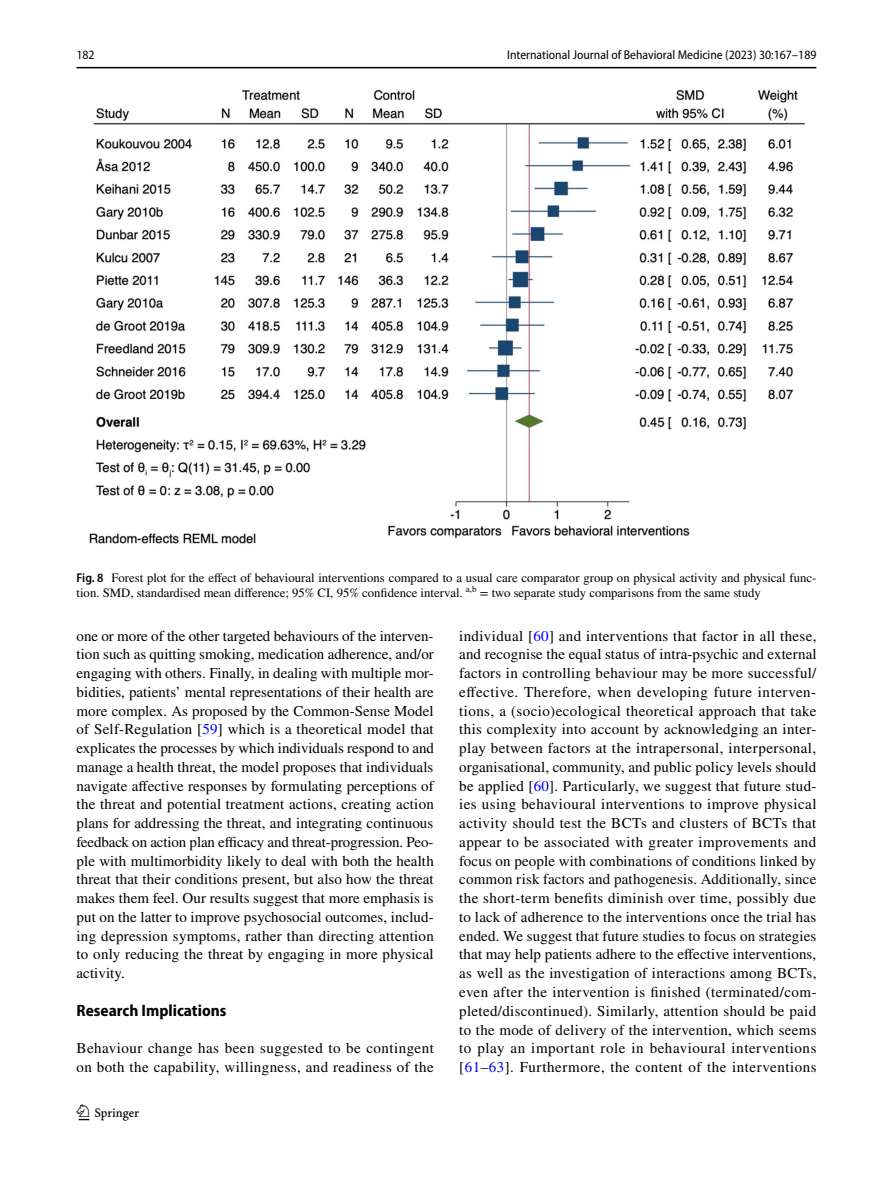
<style>
.page{position:relative;width:893px;height:1187px;background:#fff}
.page>*{position:absolute;margin:0;border:0;box-sizing:border-box;transform-origin:0 0}
.t1{font:22.5px "Springnew Regular 2";color:#000}
.t2{font:700 semi-condensed 16.5px "Myriad Pro";color:#000}
.t3{font:15px/18.8px "STIX";letter-spacing:.025em;color:#000;text-align:justify}
.t4{font:12.75px/15px "STIX";color:#000}
.t5{font:semi-condensed 12.75px "Myriad Pro";color:#000}
.s1{font-family:"Myriad Pro";font-weight:600;font-stretch:semi-condensed}
.s2{color:#00f}
</style>
<div class="page">
<hr style="left:77px;top:67px;width:739px;height:1px;background:#000">
<img style="left:89px;top:89px;width:716px;height:455px">
<p class="t5" style="left:77px;top:48px;width:20px">182</p>
<p class="t5" style="left:507px;top:48px;width:311px">International Journal of Behavioral Medicine (2023) 30:167–189</p>
<p class="t4" style="left:77px;top:571px;width:741px"><span class="s1">Fig. 8</span> Forest plot for the effect of behavioural interventions compared to a usual care comparator group on physical activity and physical func&shy;tion. SMD, standardised mean difference; 95% CI, 95% confidence interval. <sup>a,b</sup> = two separate study comparisons from the same study</p>
<p class="t3" style="left:77px;top:627px;width:359px">one or more of the other targeted behaviours of the interven&shy;tion such as quitting smoking, medication adherence, and/or engaging with others. Finally, in dealing with multiple mor&shy;bidities, patients’ mental representations of their health are more complex. As proposed by the Common-Sense Model of Self-Regulation [<span class="s2">59</span>] which is a theoretical model that explicates the processes by which individuals respond to and manage a health threat, the model proposes that individuals navigate affective responses by formulating perceptions of the threat and potential treatment actions, creating action plans for addressing the threat, and integrating continuous feedback on action plan efficacy and threat-progression. Peo&shy;ple with multimorbidity likely to deal with both the health threat that their conditions present, but also how the threat makes them feel. Our results suggest that more emphasis is put on the latter to improve psychosocial outcomes, includ&shy;ing depression symptoms, rather than directing attention to only reducing the threat by engaging in more physical activity.</p>
<p class="t2" style="left:77px;top:1000px;width:151px">Research Implications</p>
<p class="t3" style="left:77px;top:1039px;width:359px">Behaviour change has been suggested to be contingent on both the capability, willingness, and readiness of the</p>
<h1 class="t1" style="left:79px;top:1104px;width:62px">1 3</h1>
<p class="t3" style="left:459px;top:627px;width:359px">individual [<span class="s2">60</span>] and interventions that factor in all these, and recognise the equal status of intra-psychic and external factors in controlling behaviour may be more successful/ effective. Therefore, when developing future interven&shy;tions, a (socio)ecological theoretical approach that take this complexity into account by acknowledging an inter&shy;play between factors at the intrapersonal, interpersonal, organisational, community, and public policy levels should be applied [<span class="s2">60</span>]. Particularly, we suggest that future stud&shy;ies using behavioural interventions to improve physical activity should test the BCTs and clusters of BCTs that appear to be associated with greater improvements and focus on people with combinations of conditions linked by common risk factors and pathogenesis. Additionally, since the short-term benefits diminish over time, possibly due to lack of adherence to the interventions once the trial has ended. We suggest that future studies to focus on strategies that may help patients adhere to the effective interventions, as well as the investigation of interactions among BCTs, even after the intervention is finished (terminated/com&shy;pleted/discontinued). Similarly, attention should be paid to the mode of delivery of the intervention, which seems to play an important role in behavioural interventions [<span class="s2">61</span>–<span class="s2">63</span>]. Furthermore, the content of the interventions</p>
</div>
